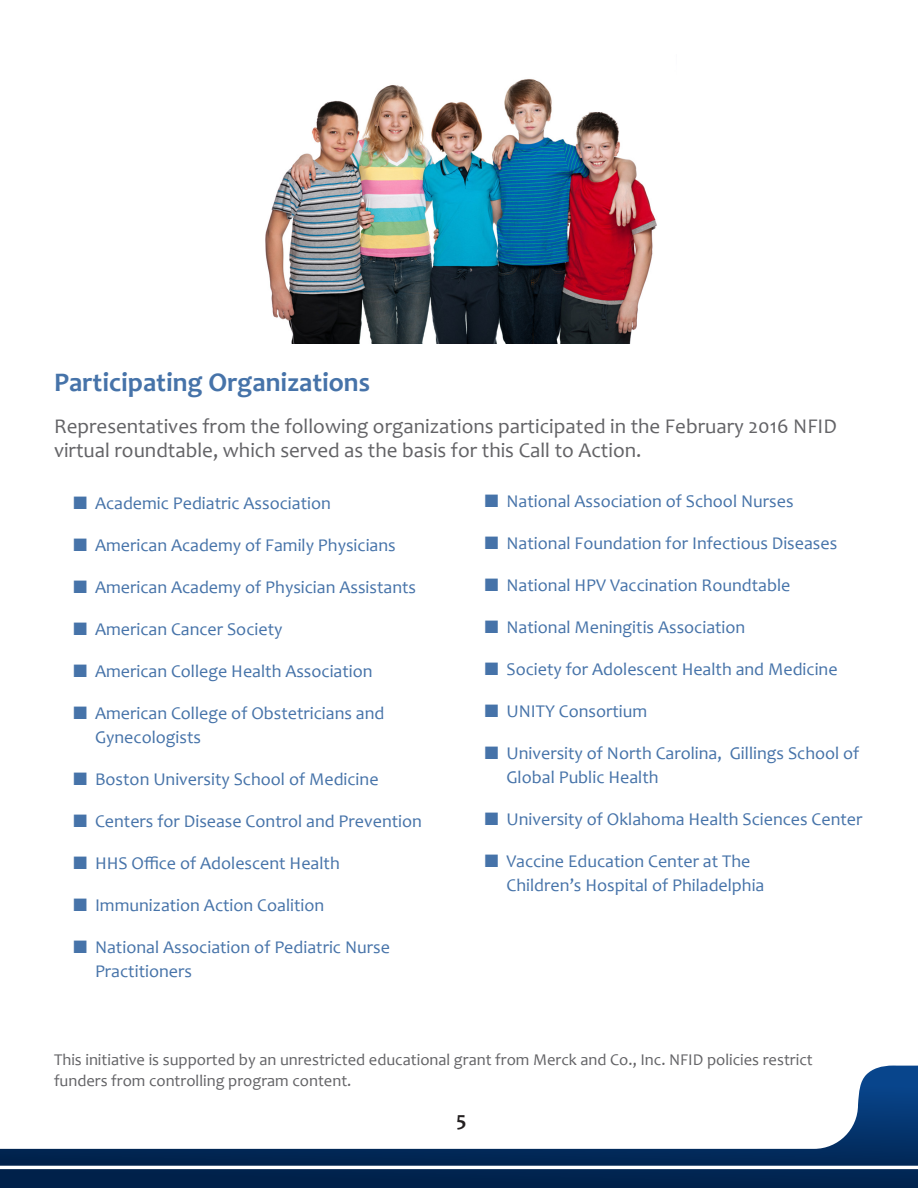
<style>
.page{position:relative;width:918px;height:1188px;background:#fff}
.page>*{position:absolute;margin:0;border:0;box-sizing:border-box;transform-origin:0 0}
.t1{font:700 27px "Candara";color:#4673a9}
.t2{font:21px/24px "Candara";color:#636366}
.t3{font:700 21px "Candara";color:#231f20}
.t4{font:18px/24px "Candara";color:#4673a9}
.t5{font:16.5px/21px "Candara";color:#636366}
</style>
<div class="page">
<svg style="left:0;top:1065px;width:918px;height:123px"></svg>
<svg style="left:22px;top:1065px;width:379px;height:123px"></svg>
<img style="left:265px;top:79px;width:392px;height:264px">
<p class="t1" style="left:54px;top:365px;width:318px">Participating Organizations</p>
<p class="t2" style="left:54px;top:414px;width:784px">Representatives from the following organizations participated in the February 2016 NFID virtual roundtable, which served as the basis for this Call to Action.</p>
<p class="t4" style="left:485px;top:489px;width:310px">■ National Association of School Nurses</p>
<p class="t4" style="left:485px;top:531px;width:354px">■ National Foundation for Infectious Diseases</p>
<p class="t4" style="left:485px;top:573px;width:307px">■ National HPV Vaccination Roundtable</p>
<p class="t4" style="left:485px;top:615px;width:262px">■ National Meningitis Association</p>
<p class="t4" style="left:485px;top:657px;width:354px">■ Society for Adolescent Health and Medicine</p>
<p class="t4" style="left:485px;top:699px;width:164px">■ UNITY Consortium</p>
<p class="t4" style="left:506px;top:741px;width:354px;text-indent:-22px">■ University of North Carolina, Gillings School of<br>Global Public Health</p>
<p class="t4" style="left:485px;top:807px;width:379px">■ University of Oklahoma Health Sciences Center</p>
<p class="t4" style="left:506px;top:849px;width:259px;text-indent:-22px">■ Vaccine Education Center at The<br>Children’s Hospital of Philadelphia</p>
<p class="t4" style="left:74px;top:491px;width:259px">■ Academic Pediatric Association</p>
<p class="t4" style="left:74px;top:533px;width:324px">■ American Academy of Family Physicians</p>
<p class="t4" style="left:74px;top:575px;width:344px">■ American Academy of Physician Assistants</p>
<p class="t4" style="left:74px;top:617px;width:211px">■ American Cancer Society</p>
<p class="t4" style="left:74px;top:659px;width:301px">■ American College Health Association</p>
<p class="t4" style="left:95px;top:701px;width:291px;text-indent:-22px">■ American College of Obstetricians and<br>Gynecologists</p>
<p class="t4" style="left:74px;top:767px;width:307px">■ Boston University School of Medicine</p>
<p class="t4" style="left:74px;top:809px;width:350px">■ Centers for Disease Control and Prevention</p>
<p class="t4" style="left:74px;top:851px;width:268px">■ HHS Office of Adolescent Health</p>
<p class="t4" style="left:74px;top:893px;width:252px">■ Immunization Action Coalition</p>
<p class="t4" style="left:95px;top:935px;width:296px;text-indent:-22px">■ National Association of Pediatric Nurse<br>Practitioners</p>
<p class="t5" style="left:54px;top:1049px;width:760px">This initiative is supported by an unrestricted educational grant from Merck and Co., Inc. NFID policies restrict funders from controlling program content.</p>
<p class="t3" style="left:457px;top:1106px;width:11px">5</p>
</div>
